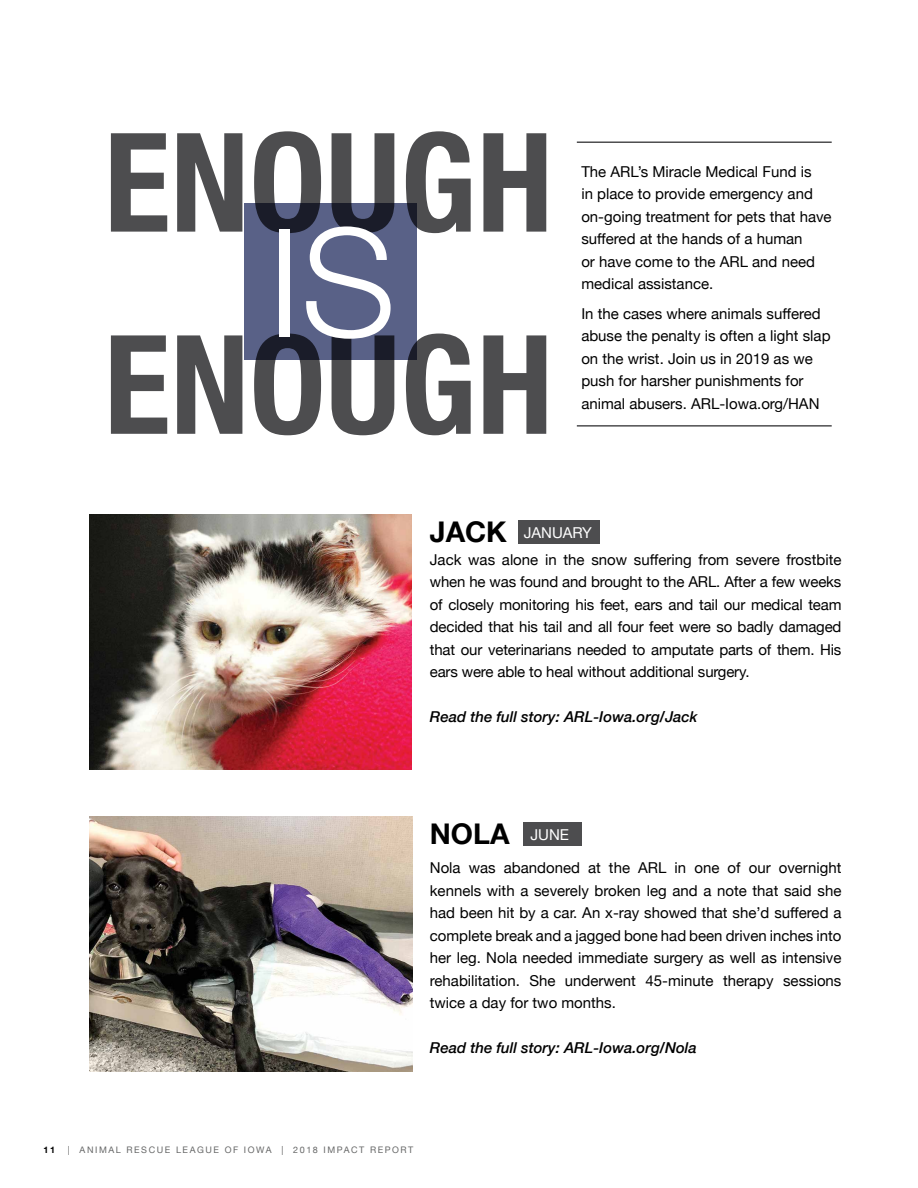
<style>
.page{position:relative;width:918px;height:1188px;background:#fff}
.page>*{position:absolute;margin:0;border:0;box-sizing:border-box;transform-origin:0 0}
.t1{font:300 151.2px "Helvetica Neue";color:#fff}
.t2{font:700 condensed 137.7px/202.2px "Helvetica Neue";color:#4d4d4f}
.t3{font:700 28.5px "Helvetica Neue";color:#000}
.t4{font:15px/22.5px "Helvetica Neue";color:#000;text-align:justify}
.t5{font:italic 500 15px "Helvetica Neue";color:#000}
.t6{font:15px "Helvetica Neue";color:#fff}
.t7{font:9px "Helvetica Neue";letter-spacing:.175em;color:#666767}
.t8{font:700 9px "Helvetica Neue";color:#000}
</style>
<div class="page">
<img style="left:90px;top:514px;width:322px;height:256px">
<div style="left:518px;top:521px;width:82px;height:23px;background:#4d4d4f"></div>
<div style="left:244px;top:204px;width:173px;height:156px;background:#596187"></div>
<hr style="left:577px;top:141px;width:255px;height:2px;background:#4d4d4f">
<hr style="left:577px;top:425px;width:255px;height:2px;background:#4d4d4f">
<img style="left:90px;top:816px;width:323px;height:256px">
<div style="left:523px;top:823px;width:59px;height:23px;background:#4d4d4f"></div>
<h2 class="t2" style="left:104px;top:72px;width:451px">ENOUGH<br>ENOUGH</h2>
<h1 class="t1" style="left:267px;top:161px;width:130px">IS</h1>
<p class="t4" style="left:581px;top:161px;width:252px;text-align:left">The ARL’s Miracle Medical Fund is<br>in place to provide emergency and on-going treatment for pets that have suffered at the hands of a human<br>or have come to the ARL and need medical assistance.</p>
<p class="t4" style="left:581px;top:303px;width:251px;text-align:left">In the cases where animals suffered abuse the penalty is often a light slap on the wrist. Join us in 2019 as we push for harsher punishments for animal abusers. ARL-Iowa.org/HAN</p>
<h3 class="t3" style="left:430px;top:510px;width:79px">JACK</h3>
<p class="t4" style="left:430px;top:549px;width:413px">Jack was alone in the snow suffering from severe frostbite when he was found and brought to the ARL. After a few weeks of closely monitoring his feet, ears and tail our medical team decided that his tail and all four feet were so badly damaged that our veterinarians needed to amputate parts of them. His ears were able to heal without additional surgery.</p>
<p class="t5" style="left:430px;top:704px;width:269px">Read the full story: ARL-Iowa.org/Jack</p>
<p class="t6" style="left:524px;top:522px;width:70px">JANUARY</p>
<h3 class="t3" style="left:430px;top:811px;width:81px">NOLA</h3>
<p class="t4" style="left:430px;top:857px;width:413px">Nola was abandoned at the ARL in one of our overnight kennels with a severely broken leg and a note that said she had been hit by a car. An x-ray showed that she’d suffered a complete break and a jagged bone had been driven inches into her leg. Nola needed immediate surgery as well as intensive rehabilitation. She underwent 45-minute therapy sessions twice a day for two months.</p>
<p class="t5" style="left:430px;top:1035px;width:269px">Read the full story: ARL-Iowa.org/Nola</p>
<p class="t6" style="left:531px;top:824px;width:40px">JUNE</p>
<p class="t8" style="left:43px;top:1143px;width:13px">11</p>
<p class="t7" style="left:68px;top:1143px;width:347px">| ANIMAL RESCUE LEAGUE OF IOWA | 2018 IMPACT REPORT</p>
</div>
